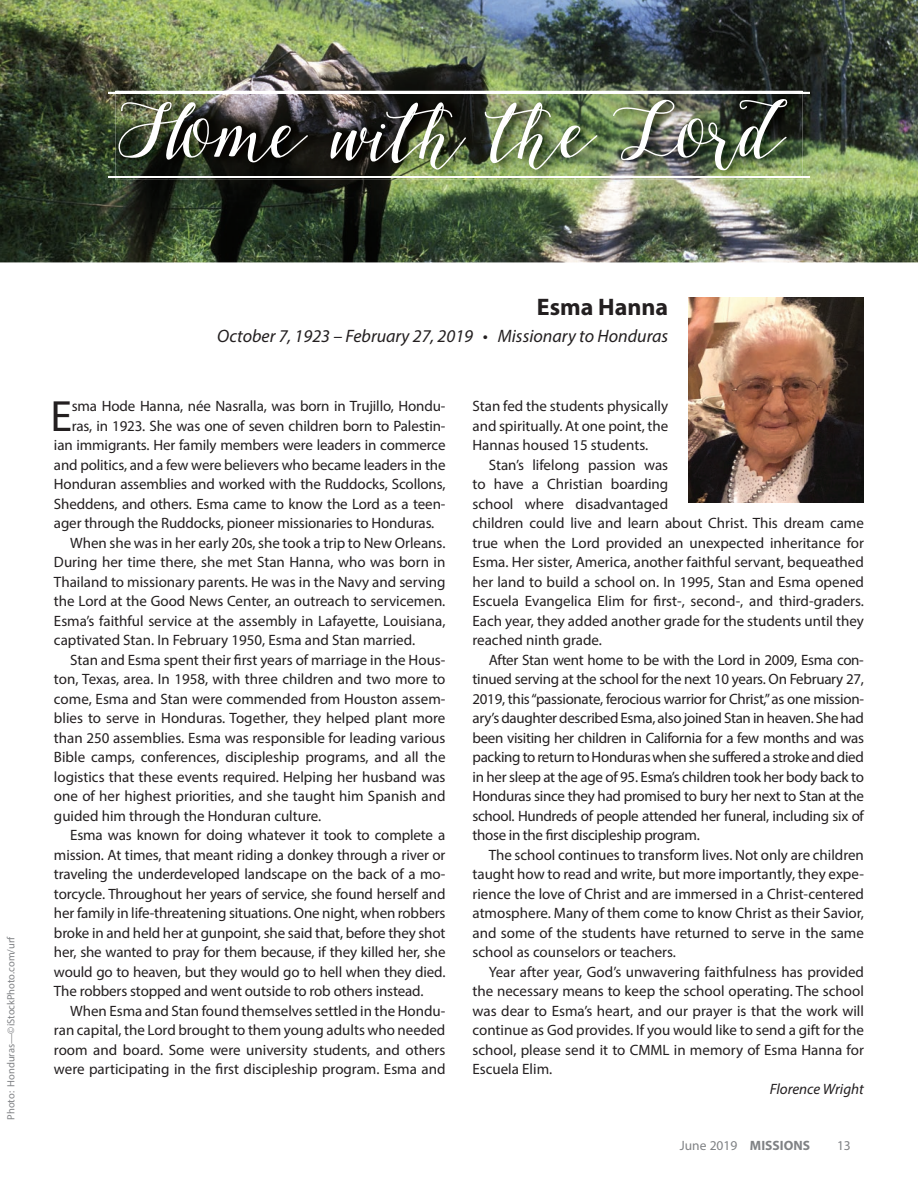
<style>
.page{position:relative;width:918px;height:1188px;background:#fff}
.page>*{position:absolute;margin:0;border:0;box-sizing:border-box;transform-origin:0 0}
.t1{font:72px "Marigold";letter-spacing:-.12em;color:#fff}
.t2{font:43.95px "Myriad Pro";color:#231f20}
.t3{font:700 24px "Myriad Pro";color:#231f20}
.t4{font:italic 18px "Myriad Pro";color:#231f20}
.t5{font:15px/19.5px "Myriad Pro";color:#231f20;text-align:justify}
.t6{font:italic 15px "Myriad Pro";color:#231f20}
.t7{font:13.5px "Myriad Pro";color:#808285}
.t8{font:10.5px "Myriad Pro";color:#808285}
.s1{font-weight:700}
</style>
<div class="page">
<img style="left:0;top:0;width:918px;height:262px">
<hr style="left:108px;top:92px;width:702px;height:1px;background:#fff">
<hr style="left:108px;top:176px;width:702px;height:2px;background:#fff">
<img style="left:116px;top:90px;width:686px;height:90px">
<img style="left:116px;top:92px;width:686px;height:1px">
<img style="left:116px;top:176px;width:686px;height:2px">
<img style="left:688px;top:297px;width:176px;height:206px">
<h1 class="t1" style="left:126px;top:95px;width:668px">Home with the Lord</h1>
<p class="t8" style="left:4px;top:1120px;width:185px;rotate:-90deg">Photo: Honduras—©iStockPhoto.com/urf</p>
<h3 class="t3" style="left:537px;top:291px;width:133px">Esma Hanna</h3>
<p class="t4" style="left:217px;top:325px;width:453px">October 7, 1923 – February 27, 2019 • Missionary to Honduras</p>
<h2 class="t2" style="left:51px;top:389px;width:23px">E</h2>
<p class="t5" style="left:72px;top:396px;width:375px">sma Hode Hanna, née Nasralla, was born in Trujillo, Hondu-</p>
<p class="t5" style="left:72px;top:416px;width:375px">ras, in 1923. She was one of seven children born to Palestin-</p>
<p class="t5" style="left:54px;top:435px;width:393px">ian immigrants. Her family members were leaders in commerce</p>
<p class="t5" style="left:54px;top:455px;width:393px">and politics, and a few were believers who became leaders in the</p>
<p class="t5" style="left:54px;top:474px;width:393px">Honduran assemblies and worked with the Ruddocks, Scollons,</p>
<p class="t5" style="left:54px;top:494px;width:393px">Sheddens, and others. Esma came to know the Lord as a teen-</p>
<p class="t5" style="left:54px;top:513px;width:382px">ager through the Ruddocks, pioneer missionaries to Honduras.</p>
<p class="t5" style="left:70px;top:533px;width:377px">When she was in her early 20s, she took a trip to New Orleans.</p>
<p class="t5" style="left:54px;top:552px;width:393px">During her time there, she met Stan Hanna, who was born in</p>
<p class="t5" style="left:54px;top:572px;width:393px">Thailand to missionary parents. He was in the Navy and serving</p>
<p class="t5" style="left:54px;top:591px;width:393px">the Lord at the Good News Center, an outreach to servicemen.</p>
<p class="t5" style="left:54px;top:611px;width:393px">Esma’s faithful service at the assembly in Lafayette, Louisiana,</p>
<p class="t5" style="left:54px;top:630px;width:363px">captivated Stan. In February 1950, Esma and Stan married.</p>
<p class="t5" style="left:70px;top:650px;width:377px">Stan and Esma spent their first years of marriage in the Hous-</p>
<p class="t5" style="left:54px;top:669px;width:393px">ton, Texas, area. In 1958, with three children and two more to</p>
<p class="t5" style="left:54px;top:689px;width:393px">come, Esma and Stan were commended from Houston assem-</p>
<p class="t5" style="left:54px;top:708px;width:393px">blies to serve in Honduras. Together, they helped plant more</p>
<p class="t5" style="left:54px;top:728px;width:393px">than 250 assemblies. Esma was responsible for leading various</p>
<p class="t5" style="left:54px;top:747px;width:393px">Bible camps, conferences, discipleship programs, and all the</p>
<p class="t5" style="left:54px;top:767px;width:393px">logistics that these events required. Helping her husband was</p>
<p class="t5" style="left:54px;top:786px;width:393px">one of her highest priorities, and she taught him Spanish and</p>
<p class="t5" style="left:54px;top:806px;width:269px">guided him through the Honduran culture.</p>
<p class="t5" style="left:70px;top:825px;width:377px">Esma was known for doing whatever it took to complete a</p>
<p class="t5" style="left:54px;top:845px;width:393px">mission. At times, that meant riding a donkey through a river or</p>
<p class="t5" style="left:54px;top:864px;width:393px">traveling the underdeveloped landscape on the back of a mo-</p>
<p class="t5" style="left:54px;top:884px;width:393px">torcycle. Throughout her years of service, she found herself and</p>
<p class="t5" style="left:54px;top:903px;width:393px">her family in life-threatening situations. One night, when robbers</p>
<p class="t5" style="left:54px;top:923px;width:393px">broke in and held her at gunpoint, she said that, before they shot</p>
<p class="t5" style="left:54px;top:942px;width:393px">her, she wanted to pray for them because, if they killed her, she</p>
<p class="t5" style="left:54px;top:962px;width:393px">would go to heaven, but they would go to hell when they died.</p>
<p class="t5" style="left:54px;top:981px;width:371px">The robbers stopped and went outside to rob others instead.</p>
<p class="t5" style="left:70px;top:1001px;width:377px">When Esma and Stan found themselves settled in the Hondu-</p>
<p class="t5" style="left:54px;top:1020px;width:393px">ran capital, the Lord brought to them young adults who needed</p>
<p class="t5" style="left:54px;top:1040px;width:393px">room and board. Some were university students, and others</p>
<p class="t5" style="left:54px;top:1059px;width:393px">were participating in the first discipleship program. Esma and</p>
<p class="t5" style="left:472px;top:396px;width:197px">Stan fed the students physically and spiritually. At one point, the Hannas housed 15 students.</p>
<p class="t5" style="left:472px;top:455px;width:393px;text-align:left;text-indent:16px">Stan’s lifelong passion was<br>to have a Christian boarding<br>school where disadvantaged<br>children could live and learn about Christ. This dream came true when the Lord provided an unexpected inheritance for Esma. Her sister, America, another faithful servant, bequeathed her land to build a school on. In 1995, Stan and Esma opened Escuela Evangelica Elim for first-, second-, and third-graders.<br>Each year, they added another grade for the students until they reached ninth grade.</p>
<p class="t5" style="left:472px;top:650px;width:393px;text-indent:16px">After Stan went home to be with the Lord in 2009, Esma con&shy;tinued serving at the school for the next 10 years. On February 27, 2019, this “passionate, ferocious warrior for Christ,” as one mission&shy;ary’s daughter described Esma, also joined Stan in heaven. She had been visiting her children in California for a few months and was packing to return to Honduras when she suffered a stroke and died in her sleep at the age of 95. Esma’s children took her body back to Honduras since they had promised to bury her next to Stan at the school. Hundreds of people attended her funeral, including six of those in the first discipleship program.</p>
<p class="t5" style="left:472px;top:845px;width:393px;text-indent:16px">The school continues to transform lives. Not only are children taught how to read and write, but more importantly, they expe&shy;rience the love of Christ and are immersed in a Christ-centered atmosphere. Many of them come to know Christ as their Savior, and some of the students have returned to serve in the same school as counselors or teachers.</p>
<p class="t5" style="left:472px;top:962px;width:393px;text-indent:16px">Year after year, God’s unwavering faithfulness has provided the necessary means to keep the school operating. The school was dear to Esma’s heart, and our prayer is that the work will continue as God provides. If you would like to send a gift for the school, please send it to CMML in memory of Esma Hanna for Escuela Elim.</p>
<p class="t6" style="left:770px;top:1079px;width:96px">Florence Wright</p>
<p class="t7" style="left:680px;top:1137px;width:132px">June 2019 <span class="s1">MISSIONS</span></p>
<p class="t7" style="left:837px;top:1137px;width:15px">13</p>
</div>
